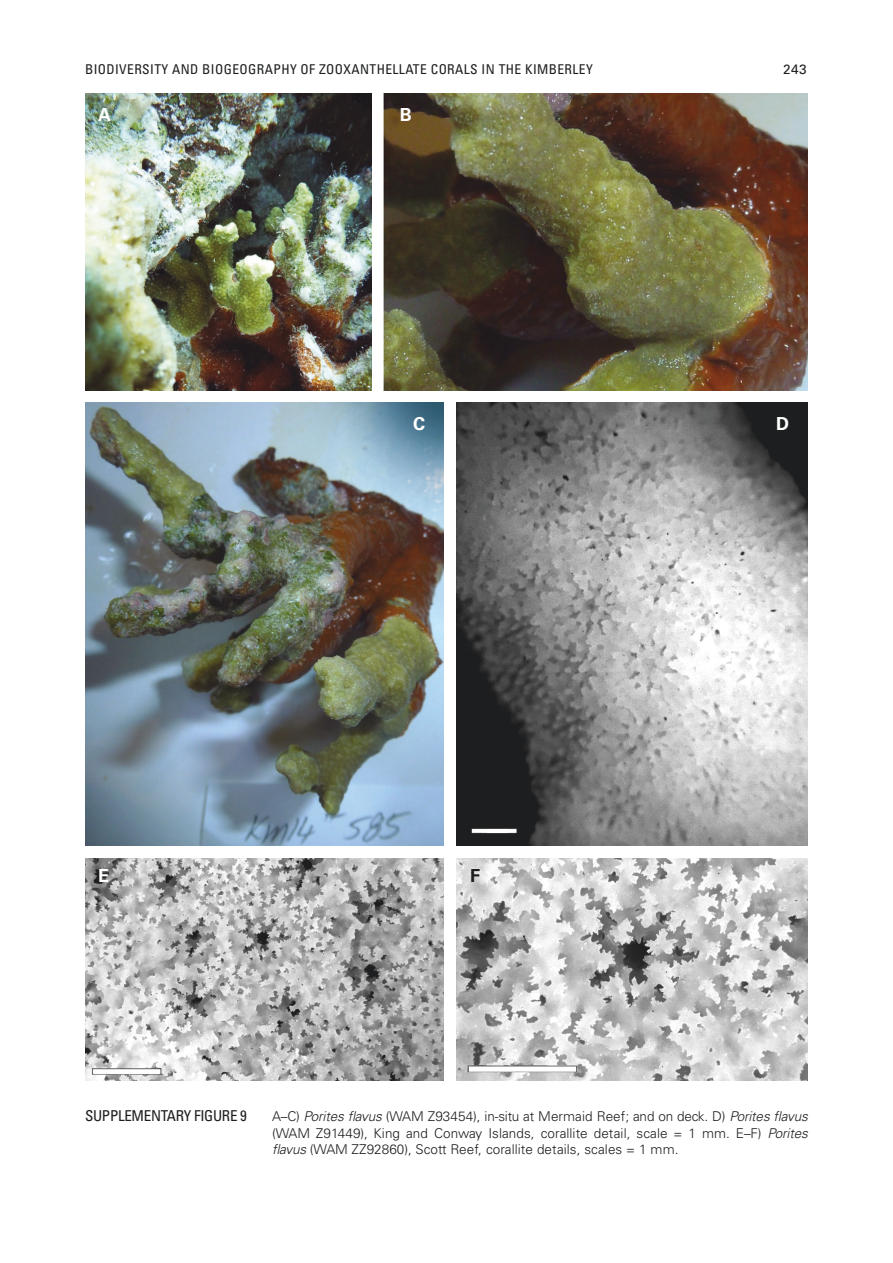
<style>
.page{position:relative;width:893px;height:1263px;background:#fff}
.page>*{position:absolute;margin:0;border:0;box-sizing:border-box;transform-origin:0 0}
.t1{font:700 18px "Univers LT Std";color:#fff}
.t2{font:700 18px "Univers LT Std";color:#1d1e1f}
.t3{font:condensed 15px "Univers LT Std";letter-spacing:-.02em;color:#1d1e1f}
.t4{font:300 13.5px/16.5px "Univers LT Std";letter-spacing:.005em;color:#1d1e1f;text-align:justify}
.t5{font:condensed 13.5px "Univers LT Std";letter-spacing:.03em;color:#1d1e1f}
.t6{font:13.5px "Univers LT Std";color:#1d1e1f}
.s1{font-style:italic}
</style>
<div class="page">
<img style="left:85px;top:858px;width:359px;height:222px">
<img style="left:456px;top:858px;width:352px;height:222px">
<img style="left:85px;top:94px;width:286px;height:296px">
<img style="left:85px;top:403px;width:359px;height:442px">
<img style="left:384px;top:94px;width:424px;height:296px">
<img style="left:456px;top:403px;width:352px;height:442px">
<p class="t5" style="left:85px;top:60px;width:509px">BIODIVERSITY AND BIOGEOGRAPHY OF ZOOXANTHELLATE CORALS IN THE KIMBERLEY</p>
<p class="t6" style="left:783px;top:61px;width:25px">243</p>
<h1 class="t1" style="left:98px;top:104px;width:14px">A</h1>
<h1 class="t1" style="left:98px;top:865px;width:12px">E</h1>
<h1 class="t1" style="left:400px;top:104px;width:14px">B</h1>
<h1 class="t1" style="left:413px;top:413px;width:14px">C</h1>
<h1 class="t2" style="left:470px;top:865px;width:12px">F</h1>
<h1 class="t1" style="left:776px;top:413px;width:14px">D</h1>
<p class="t3" style="left:85px;top:1106px;width:163px">SUPPLEMENTARY FIGURE 9</p>
<p class="t4" style="left:272px;top:1108px;width:537px">A–C) <span class="s1">Porites flavus</span> (WAM Z93454), in-situ at Mermaid Reef; and on deck. D) <span class="s1">Porites flavus </span>(WAM Z91449), King and Conway Islands, corallite detail, scale = 1 mm. E–F) <span class="s1">Porites flavus</span> (WAM ZZ92860), Scott Reef, corallite details, scales = 1 mm.</p>
</div>
